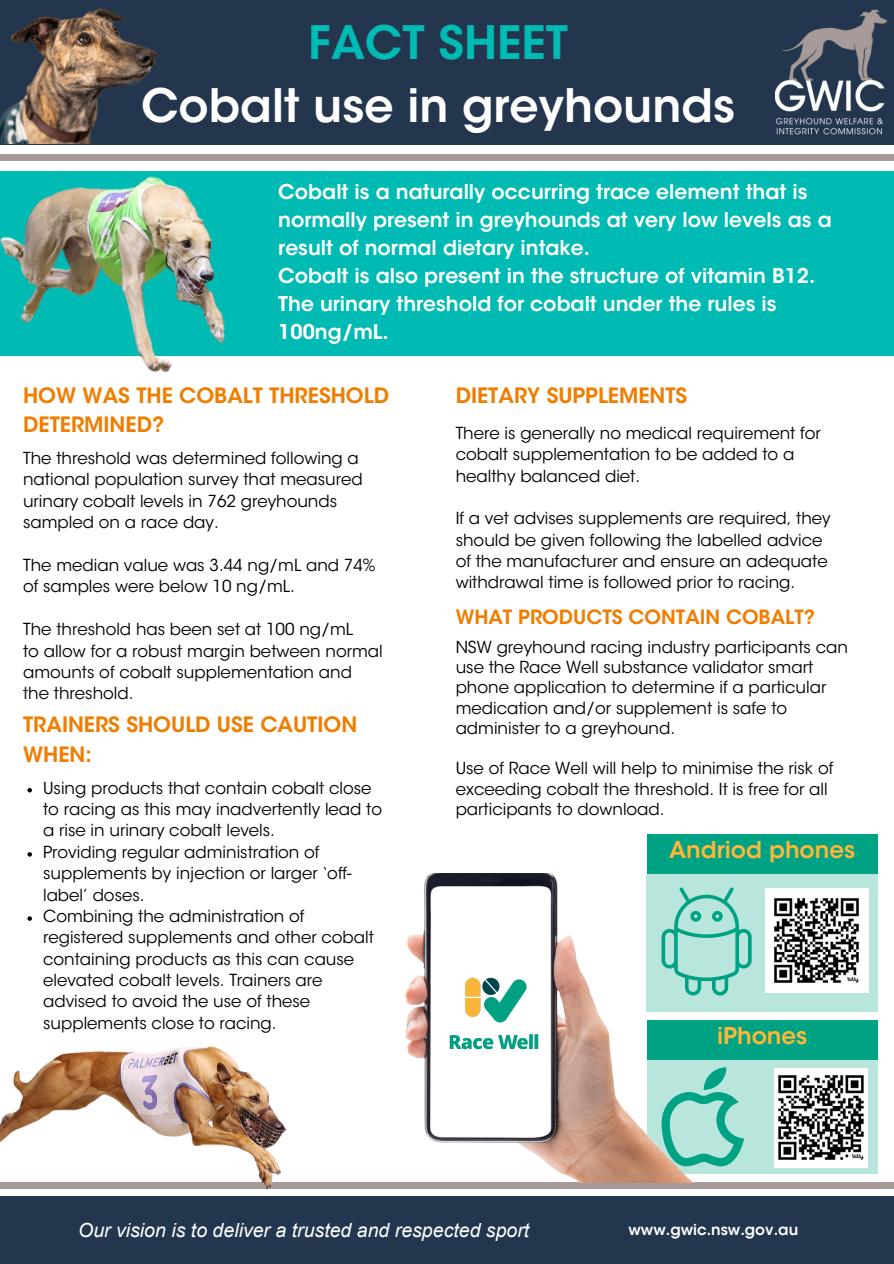
<style>
.page{position:relative;width:894px;height:1264px;background:#fff}
.page>*{position:absolute;margin:0;border:0;box-sizing:border-box;transform-origin:0 0}
.t1{font:600 45.75px/63px "ITC Avant Garde Std";color:#fff;text-align:center}
.t2{font:600 36px "ITC Avant Garde Std";color:#fff}
.t3{font:600 23.1px "ITC Avant Garde Std";color:#feb737}
.t4{font:600 21px/29.2px "ITC Avant Garde Std";color:#ef7d00}
.t5{font:600 20.25px/28.2px "ITC Avant Garde Std";color:#fff}
.t6{font:italic 19.5px "Arial";color:#fff}
.t7{font:600 19.5px "ITC Avant Garde Std";color:#ef7d00}
.t8{font:16.5px/21.3px "ITC Avant Garde Std";color:#000}
.t9{font:600 15px "ITC Avant Garde Std";color:#fff}
.s1{color:#00bbb4}
</style>
<div class="page">
<div style="left:0;top:171px;width:893px;height:184px;background:#00bbb4"></div>
<img style="left:0;top:176px;width:391px;height:197px">
<div style="left:0;top:0;width:893px;height:145px;background:#23364e"></div>
<img style="left:0;top:8px;width:158px;height:136px">
<img style="left:775px;top:10px;width:110px;height:125px">
<div style="left:0;top:155px;width:893px;height:6px;background:#a69b98"></div>
<div style="left:0;top:1195px;width:893px;height:68px;background:#23364e"></div>
<div style="left:0;top:1181px;width:893px;height:7px;background:#a69b98"></div>
<div style="left:646px;top:873px;width:231px;height:138px;background:#b8e5dc"></div>
<div style="left:646px;top:834px;width:231px;height:39px;background:#00a284"></div>
<img style="left:765px;top:888px;width:103px;height:104px">
<div style="left:646px;top:1059px;width:231px;height:115px;background:#b8e5dc"></div>
<div style="left:646px;top:1020px;width:231px;height:39px;background:#00a284"></div>
<svg style="left:706px;top:1067px;width:38px;height:99px"></svg>
<img style="left:774px;top:1068px;width:93px;height:99px">
<svg style="left:706px;top:887px;width:45px;height:108px"></svg>
<img style="left:406px;top:873px;width:300px;height:309px">
<img style="left:438px;top:966px;width:111px;height:93px">
<img style="left:0;top:1046px;width:304px;height:150px">
<svg style="left:27px;top:788px;width:5px;height:4px"></svg>
<svg style="left:27px;top:852px;width:5px;height:4px"></svg>
<svg style="left:27px;top:916px;width:5px;height:4px"></svg>
<p class="t1" style="left:141px;top:16px;width:595px"><span class="s1">FACT SHEET<br></span>Cobalt use in greyhounds</p>
<p class="t2" style="left:47px;top:73px;width:461px">NEW REGISTRATION TYPES</p>
<p class="t5" style="left:278px;top:180px;width:554px">Cobalt is a naturally occurring trace element that is normally present in greyhounds at very low levels as a result of normal dietary intake.<br>Cobalt is also present in the structure of vitamin B12.<br>The urinary threshold for cobalt under the rules is 100ng/mL.</p>
<p class="t4" style="left:23px;top:383px;width:367px">HOW WAS THE COBALT THRESHOLD<br>DETERMINED?</p>
<p class="t8" style="left:23px;top:449px;width:341px">The threshold was determined following a national population survey that measured urinary cobalt levels in 762 greyhounds sampled on a race day.</p>
<p class="t8" style="left:23px;top:556px;width:354px">The median value was 3.44 ng/mL and 74% of samples were below 10 ng/mL.</p>
<p class="t8" style="left:23px;top:620px;width:331px">The threshold has been set at 100 ng/mL</p>
<p class="t8" style="left:23px;top:642px;width:361px">to allow for a robust margin between normal</p>
<h5 class="t8" style="left:23px;top:663px;width:330px">amounts of cobalt supplementation and</h5>
<p class="t8" style="left:23px;top:684px;width:112px">the threshold.</p>
<h4 class="t4" style="left:23px;top:712px;width:335px">TRAINERS SHOULD USE CAUTION<br>WHEN:</h4>
<p class="t8" style="left:43px;top:779px;width:340px">Using products that contain cobalt close to racing as this may inadvertently lead to a rise in urinary cobalt levels.</p>
<p class="t8" style="left:43px;top:843px;width:310px">Providing regular administration of supplements by injection or larger ‘off&shy;label’ doses.</p>
<p class="t8" style="left:43px;top:907px;width:332px">Combining the administration of registered supplements and other cobalt containing products as this can cause elevated cobalt levels. Trainers are advised to avoid the use of these supplements close to racing.</p>
<p class="t4" style="left:455px;top:383px;width:233px">DIETARY SUPPLEMENTS</p>
<p class="t8" style="left:455px;top:424px;width:366px">There is generally no medical requirement for cobalt supplementation to be added to a healthy balanced diet.</p>
<p class="t8" style="left:455px;top:509px;width:376px">If a vet advises supplements are required, they</p>
<p class="t8" style="left:455px;top:531px;width:368px">should be given following the labelled advice</p>
<h4 class="t8" style="left:455px;top:552px;width:373px">of the manufacturer and ensure an adequate</h4>
<p class="t8" style="left:455px;top:574px;width:341px">withdrawal time is followed prior to racing.</p>
<p class="t7" style="left:455px;top:609px;width:361px">WHAT PRODUCTS CONTAIN COBALT?</p>
<p class="t8" style="left:455px;top:638px;width:393px;line-height:20.2px">NSW greyhound racing industry participants can use the Race Well substance validator smart phone application to determine if a particular medication and/or supplement is safe to administer to a greyhound.</p>
<h3 class="t8" style="left:455px;top:760px;width:379px;line-height:20.2px">Use of Race Well will help to minimise the risk of exceeding cobalt the threshold. It is free for all participants to download.</h3>
<p class="t3" style="left:669px;top:841px;width:188px">Andriod phones</p>
<p class="t3" style="left:716px;top:1026px;width:92px">iPhones</p>
<h3 class="t6" style="left:78px;top:1219px;width:452px">Our vision is to deliver a trusted and respected sport</h3>
<h3 class="t9" style="left:628px;top:1224px;width:171px">www.gwic.nsw.gov.au</h3>
</div>
